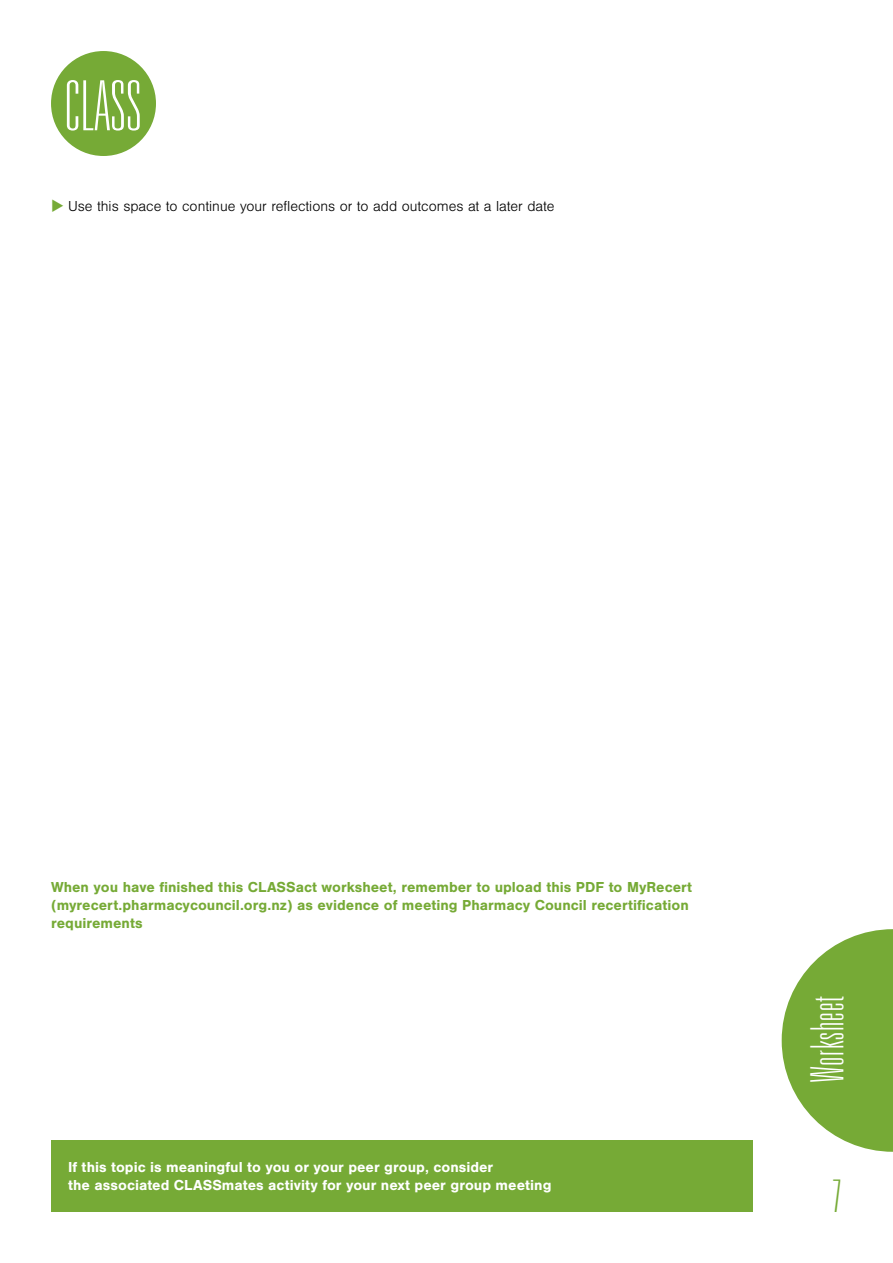
<style>
.page{position:relative;width:893px;height:1263px;background:#fff}
.page>*{position:absolute;margin:0;border:0;box-sizing:border-box;transform-origin:0 0}
.t1{font:100 ultra-condensed 45.75px "Univers";letter-spacing:.02em;color:#fff}
.t2{font:100 ultra-condensed 45px "Univers";color:#76aa36}
.t3{font:700 15px/18px "Nimbus San";color:#76aa36}
.t4{font:700 15px/18px "Nimbus San";color:#fff}
.t5{font:300 15px "Nimbus San";color:#000}
.s1{color:#76aa36}
</style>
<div class="page">
<svg style="left:782px;top:929px;width:111px;height:223px"></svg>
<div style="left:51px;top:51px;width:105px;height:105px;background:#76aa36;border-radius:50%"></div>
<svg style="left:67px;top:80px;width:73px;height:51px"></svg>
<div style="left:51px;top:1140px;width:702px;height:72px;background:#76aa36"></div>
<p class="t5" style="left:51px;top:199px;width:505px"><span class="s1">◆</span> Use this space to continue your reflections or to add outcomes at a later date</p>
<p class="t3" style="left:51px;top:878px;width:643px">When you have finished this CLASSact worksheet, remember to upload this PDF to MyRecert (myrecert.pharmacycouncil.org.nz) as evidence of meeting Pharmacy Council recertification requirements</p>
<p class="t4" style="left:68px;top:1158px;width:485px">If this topic is meaningful to you or your peer group, consider<br>the associated CLASSmates activity for your next peer group meeting</p>
<h1 class="t1" style="left:804px;top:1082px;width:87px;rotate:-90deg">Worksheet</h1>
<h2 class="t2" style="left:832px;top:1173px;width:12px">7</h2>
</div>
